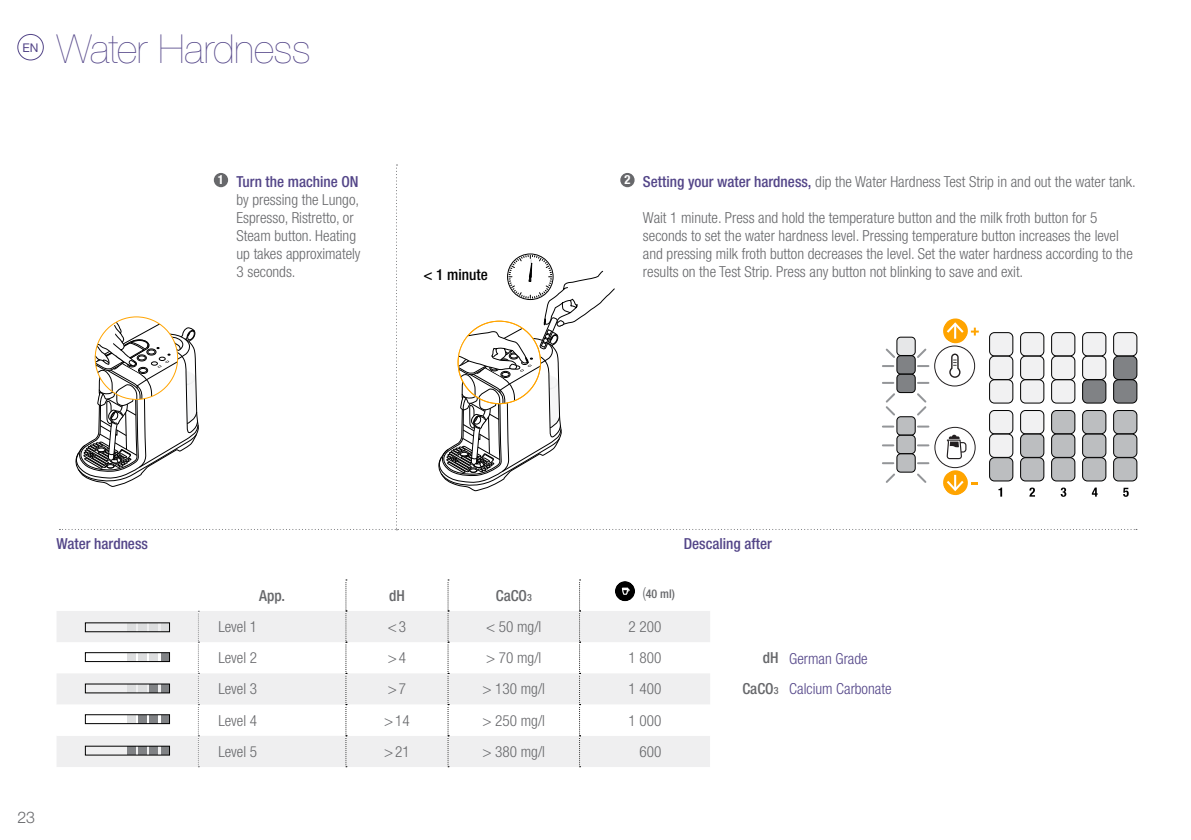
<style>
.page{position:relative;width:1191px;height:840px;background:#fff}
.page>*{position:absolute;margin:0;border:0;box-sizing:border-box;transform-origin:0 0}
.t1{font:200 40px "Helvetica Neue LT Pro";letter-spacing:-.01em;color:#534588}
.t2{font:300 16px "Helvetica Neue LT Std";color:#67686b}
.t3{font:300 condensed 15.2px/18px "Helvetica Neue LT Std";color:#67686b}
.t4{font:300 condensed 15.2px "Helvetica Neue LT Std";color:#534588}
.t5{font:500 condensed 15.2px "Helvetica Neue LT Std";color:#534588}
.t6{font:500 condensed 15.2px "Helvetica Neue LT Std";color:#67686b}
.t7{font:500 condensed 15.2px "Helvetica Neue LT Std";color:#000}
.t8{font:500 condensed 12px "Helvetica Neue LT Std";color:#67686b}
.t9{font:12px "Helvetica Neue LT Pro";color:#534588}
.s1{font-weight:500;color:#534588}
.s2{font-size:10px}
.s3{font-weight:300;font-size:15.2px}
.s4{font-weight:500;color:#67686b}
.s5{font-weight:500;font-size:10px;color:#67686b}
</style>
<div class="page">
<div style="left:17px;top:34px;width:27px;height:26px;border:1px solid #534588;border-radius:50%"></div>
<svg style="left:57px;top:610px;width:653px;height:94px;fill:#efeff0"></svg>
<svg style="left:57px;top:704px;width:653px;height:62px"></svg>
<svg style="left:345px;top:579px;width:2px;height:188px"></svg>
<svg style="left:579px;top:579px;width:1px;height:188px"></svg>
<svg style="left:448px;top:579px;width:1px;height:188px"></svg>
<svg style="left:198px;top:610px;width:1px;height:157px"></svg>
<div style="left:615px;top:580px;width:20px;height:21px;background:#000;border-radius:50%"></div>
<svg style="left:621px;top:587px;width:8px;height:14px"></svg>
<div style="left:138px;top:622px;width:9px;height:9px;background:#dcddde"></div>
<div style="left:149px;top:622px;width:9px;height:9px;background:#dcddde"></div>
<div style="left:161px;top:622px;width:8px;height:9px;background:#dcddde"></div>
<div style="left:127px;top:622px;width:9px;height:9px;background:#dcddde"></div>
<div style="left:138px;top:652px;width:9px;height:9px;background:#dcddde"></div>
<div style="left:149px;top:652px;width:9px;height:9px;background:#dcddde"></div>
<div style="left:161px;top:652px;width:8px;height:9px;background:#808285"></div>
<div style="left:127px;top:652px;width:9px;height:9px;background:#dcddde"></div>
<div style="left:85px;top:652px;width:85px;height:9px;border:1px solid #000"></div>
<div style="left:138px;top:683px;width:9px;height:9px;background:#dcddde"></div>
<div style="left:149px;top:683px;width:9px;height:9px;background:#808285"></div>
<div style="left:161px;top:683px;width:8px;height:9px;background:#808285"></div>
<div style="left:127px;top:683px;width:9px;height:9px;background:#dcddde"></div>
<div style="left:138px;top:714px;width:9px;height:9px;background:#808285"></div>
<div style="left:149px;top:714px;width:9px;height:9px;background:#808285"></div>
<div style="left:161px;top:714px;width:8px;height:9px;background:#808285"></div>
<div style="left:127px;top:714px;width:9px;height:9px;background:#dcddde"></div>
<div style="left:85px;top:714px;width:85px;height:9px;border:1px solid #000"></div>
<div style="left:138px;top:745px;width:9px;height:9px;background:#808285"></div>
<div style="left:149px;top:745px;width:9px;height:9px;background:#808285"></div>
<div style="left:161px;top:745px;width:8px;height:9px;background:#808285"></div>
<div style="left:127px;top:745px;width:9px;height:9px;background:#808285"></div>
<svg style="left:59px;top:164px;width:1078px;height:366px"></svg>
<p class="t9" style="left:23px;top:40px;width:17px">EN</p>
<h1 class="t1" style="left:57px;top:25px;width:255px">Water Hardness</h1>
<p class="t3" style="left:236px;top:173px;width:126px;text-indent:-19px"><sup>1</sup> <span class="s1">Turn the machine ON </span>by pressing the Lungo,<br>Espresso, Ristretto, or<br>Steam button. Heating up takes approximately<br>3 seconds.</p>
<p class="t3" style="left:624px;top:173px;width:513px"><sup>2</sup> <span class="s1">Setting your water hardness,</span> dip the Water Hardness Test Strip in and out the water tank.</p>
<p class="t3" style="left:643px;top:209px;width:491px">Wait 1 minute. Press and hold the temperature button and the milk froth button for 5 seconds to set the water hardness level. Pressing temperature button increases the level and pressing milk froth button decreases the level. Set the water hardness according to the results on the Test Strip. Press any button not blinking to save and exit.</p>
<p class="t7" style="left:423px;top:265px;width:66px">&lt; 1 minute</p>
<p class="t2" style="left:17px;top:807px;width:19px">23</p>
<p class="t5" style="left:57px;top:534px;width:93px">Water hardness</p>
<p class="t5" style="left:683px;top:534px;width:90px">Descaling after</p>
<p class="t6" style="left:259px;top:586px;width:27px">App.</p>
<p class="t6" style="left:389px;top:586px;width:17px">dH</p>
<p class="t6" style="left:496px;top:586px;width:38px">CaCO<span class="s2">3</span></p>
<p class="t8" style="left:642px;top:586px;width:34px"><span class="s3">(</span>40 ml)</p>
<p class="t3" style="left:218px;top:617px;width:40px">Level 1</p>
<p class="t3" style="left:388px;top:617px;width:20px">&lt;3</p>
<p class="t3" style="left:486px;top:617px;width:57px">&lt; 50 mg/l</p>
<p class="t3" style="left:628px;top:617px;width:34px">2 200</p>
<p class="t3" style="left:218px;top:648px;width:40px">Level 2</p>
<p class="t3" style="left:388px;top:648px;width:20px">&gt;4</p>
<p class="t3" style="left:486px;top:648px;width:57px">&gt; 70 mg/l</p>
<p class="t3" style="left:628px;top:648px;width:34px">1 800</p>
<p class="t4" style="left:762px;top:649px;width:106px"><span class="s4">dH</span> German Grade</p>
<p class="t3" style="left:218px;top:679px;width:40px">Level 3</p>
<p class="t3" style="left:388px;top:679px;width:20px">&gt;7</p>
<p class="t3" style="left:482px;top:679px;width:64px">&gt; 130 mg/l</p>
<p class="t3" style="left:628px;top:679px;width:34px">1 400</p>
<p class="t4" style="left:742px;top:679px;width:151px"><span class="s4">CaCO</span><span class="s5">3</span> Calcium Carbonate</p>
<p class="t3" style="left:218px;top:710px;width:40px">Level 4</p>
<p class="t3" style="left:384px;top:710px;width:27px">&gt;14</p>
<p class="t3" style="left:482px;top:710px;width:64px">&gt; 250 mg/l</p>
<p class="t3" style="left:628px;top:710px;width:34px">1 000</p>
<p class="t3" style="left:218px;top:742px;width:40px">Level 5</p>
<p class="t3" style="left:384px;top:742px;width:27px">&gt;21</p>
<p class="t3" style="left:482px;top:742px;width:64px">&gt; 380 mg/l</p>
<p class="t3" style="left:639px;top:742px;width:23px">600</p>
</div>
